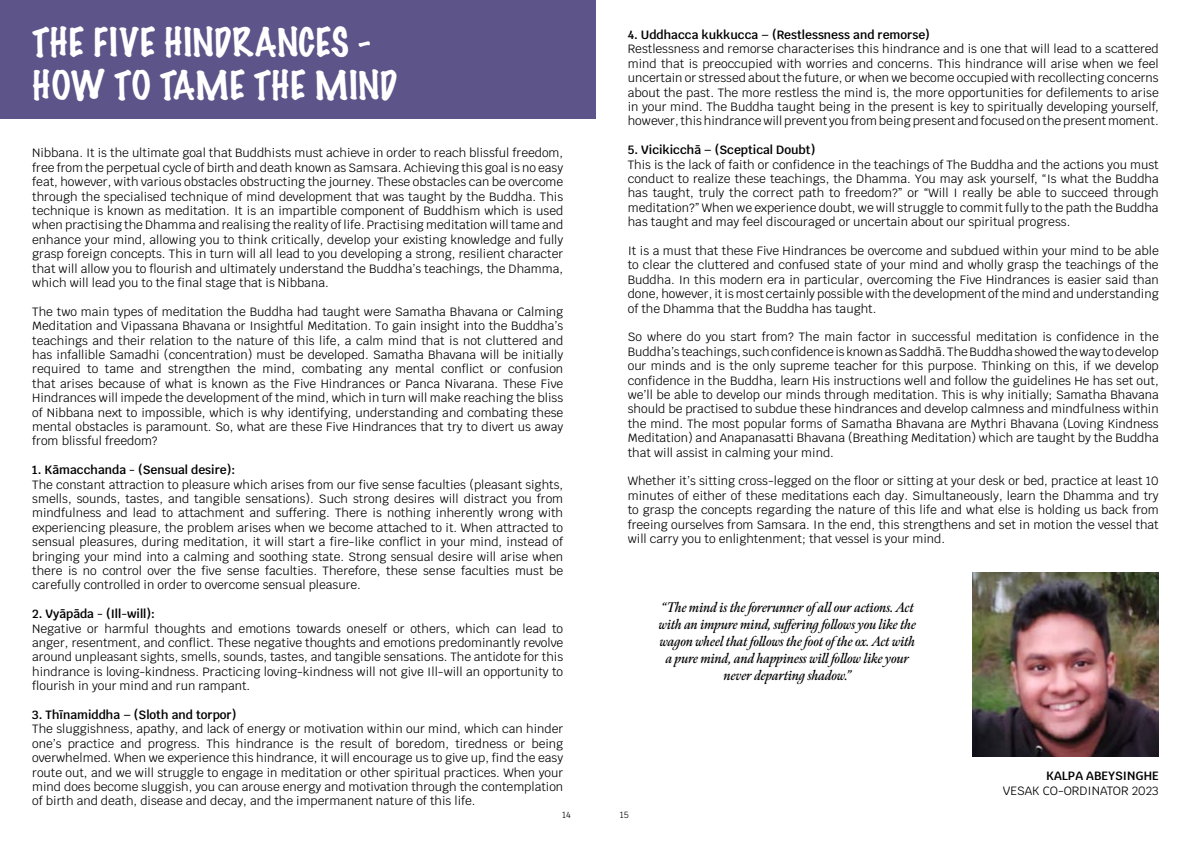
<style>
.page{position:relative;width:1191px;height:842px;background:#fff}
.page>*{position:absolute;margin:0;border:0;box-sizing:border-box;transform-origin:0 0}
.t1{font:100 36px/43.2px "Marker Felt";color:#fff}
.t2{font:italic 600 14px/16.8px "Meno Display Condensed";color:#000;text-align:center}
.t3{font:12px/14.4px "Krub";color:#000;text-align:justify}
.t4{font:600 12px "Krub";color:#000}
.t5{font:9px "Krub";color:#000}
</style>
<div class="page">
<div style="left:0;top:0;width:595px;height:119px;background:#5d558a"></div>
<img style="left:972px;top:573px;width:186px;height:183px">
<h1 class="t1" style="left:32px;top:20px;width:366px">THE FIVE HINDRANCES -<br>HOW TO TAME THE MIND</h1>
<p class="t3" style="left:32px;top:146px;width:532px">Nibbana. It is the ultimate goal that Buddhists must achieve in order to reach blissful freedom, free from the perpetual cycle of birth and death known as Samsara. Achieving this goal is no easy feat, however, with various obstacles obstructing the journey. These obstacles can be overcome through the specialised technique of mind development that was taught by the Buddha. This technique is known as meditation. It is an impartible component of Buddhism which is used when practising the Dhamma and realising the reality of life. Practising meditation will tame and enhance your mind, allowing you to think critically, develop your existing knowledge and fully grasp foreign concepts. This in turn will all lead to you developing a strong, resilient character that will allow you to flourish and ultimately understand the Buddha’s teachings, the Dhamma, which will lead you to the final stage that is Nibbana.</p>
<p class="t3" style="left:32px;top:304px;width:532px">The two main types of meditation the Buddha had taught were Samatha Bhavana or Calming Meditation and Vipassana Bhavana or Insightful Meditation. To gain insight into the Buddha’s teachings and their relation to the nature of this life, a calm mind that is not cluttered and has infallible Samadhi (concentration) must be developed. Samatha Bhavana will be initially required to tame and strengthen the mind, combating any mental conflict or confusion that arises because of what is known as the Five Hindrances or Panca Nivarana. These Five Hindrances will impede the development of the mind, which in turn will make reaching the bliss of Nibbana next to impossible, which is why identifying, understanding and combating these mental obstacles is paramount. So, what are these Five Hindrances that try to divert us away from blissful freedom?</p>
<p class="t4" style="left:32px;top:463px;width:204px">1. Kāmacchanda - (Sensual desire):</p>
<p class="t3" style="left:32px;top:477px;width:532px">The constant attraction to pleasure which arises from our five sense faculties (pleasant sights, smells, sounds, tastes, and tangible sensations). Such strong desires will distract you from mindfulness and lead to attachment and suffering. There is nothing inherently wrong with experiencing pleasure, the problem arises when we become attached to it. When attracted to sensual pleasures, during meditation, it will start a fire-like conflict in your mind, instead of bringing your mind into a calming and soothing state. Strong sensual desire will arise when there is no control over the five sense faculties. Therefore, these sense faculties must be carefully controlled in order to overcome sensual pleasure.</p>
<p class="t4" style="left:32px;top:607px;width:124px">2. Vyāpāda - (Ill-will):</p>
<p class="t3" style="left:32px;top:621px;width:532px">Negative or harmful thoughts and emotions towards oneself or others, which can lead to anger, resentment, and conflict. These negative thoughts and emotions predominantly revolve around unpleasant sights, smells, sounds, tastes, and tangible sensations. The antidote for this hindrance is loving-kindness. Practicing loving-kindness will not give Ill-will an opportunity to flourish in your mind and run rampant.</p>
<p class="t4" style="left:32px;top:708px;width:206px">3. Thīnamiddha – (Sloth and torpor)</p>
<p class="t3" style="left:32px;top:722px;width:532px">The sluggishness, apathy, and lack of energy or motivation within our mind, which can hinder one’s practice and progress. This hindrance is the result of boredom, tiredness or being overwhelmed. When we experience this hindrance, it will encourage us to give up, find the easy route out, and we will struggle to engage in meditation or other spiritual practices. When your mind does become sluggish, you can arouse energy and motivation through the contemplation of birth and death, disease and decay, and the impermanent nature of this life.</p>
<p class="t5" style="left:562px;top:807px;width:10px">14</p>
<p class="t4" style="left:628px;top:28px;width:304px">4. Uddhacca kukkucca – (Restlessness and remorse)</p>
<p class="t3" style="left:628px;top:42px;width:532px">Restlessness and remorse characterises this hindrance and is one that will lead to a scattered mind that is preoccupied with worries and concerns. This hindrance will arise when we feel uncertain or stressed about the future, or when we become occupied with recollecting concerns about the past. The more restless the mind is, the more opportunities for defilements to arise in your mind. The Buddha taught being in the present is key to spiritually developing yourself, however, this hindrance will prevent you from being present and focused on the present moment.</p>
<p class="t4" style="left:628px;top:143px;width:189px">5. Vicikicchā – (Sceptical Doubt)</p>
<p class="t3" style="left:628px;top:157px;width:532px">This is the lack of faith or confidence in the teachings of The Buddha and the actions you must conduct to realize these teachings, the Dhamma. You may ask yourself, “Is what the Buddha has taught, truly the correct path to freedom?” or “Will I really be able to succeed through meditation?” When we experience doubt, we will struggle to commit fully to the path the Buddha has taught and may feel discouraged or uncertain about our spiritual progress.</p>
<p class="t3" style="left:628px;top:244px;width:532px">It is a must that these Five Hindrances be overcome and subdued within your mind to be able to clear the cluttered and confused state of your mind and wholly grasp the teachings of the Buddha. In this modern era in particular, overcoming the Five Hindrances is easier said than done, however, it is most certainly possible with the development of the mind and understanding of the Dhamma that the Buddha has taught.</p>
<p class="t3" style="left:628px;top:330px;width:532px">So where do you start from? The main factor in successful meditation is confidence in the Buddha’s teachings, such confidence is known as Saddhā. The Buddha showed the way to develop our minds and is the only supreme teacher for this purpose. Thinking on this, if we develop confidence in the Buddha, learn His instructions well and follow the guidelines He has set out, we’ll be able to develop our minds through meditation. This is why initially; Samatha Bhavana should be practised to subdue these hindrances and develop calmness and mindfulness within the mind. The most popular forms of Samatha Bhavana are Mythri Bhavana (Loving Kindness Meditation) and Anapanasatti Bhavana (Breathing Meditation) which are taught by the Buddha that will assist in calming your mind.</p>
<p class="t3" style="left:628px;top:474px;width:532px">Whether it’s sitting cross-legged on the floor or sitting at your desk or bed, practice at least 10 minutes of either of these meditations each day. Simultaneously, learn the Dhamma and try to grasp the concepts regarding the nature of this life and what else is holding us back from freeing ourselves from Samsara. In the end, this strengthens and set in motion the vessel that will carry you to enlightenment; that vessel is your mind.</p>
<p class="t2" style="left:659px;top:600px;width:259px">“The mind is the forerunner of all our actions. Act with an impure mind, suffering follows you like the wagon wheel that follows the foot of the ox. Act with a pure mind, and happiness will follow like your never departing shadow.”</p>
<p class="t5" style="left:620px;top:807px;width:11px">15</p>
<p class="t4" style="left:1046px;top:769px;width:114px">KALPA ABEYSINGHE</p>
<p class="t3" style="left:1002px;top:783px;width:157px">VESAK CO-ORDINATOR 2023</p>
</div>
